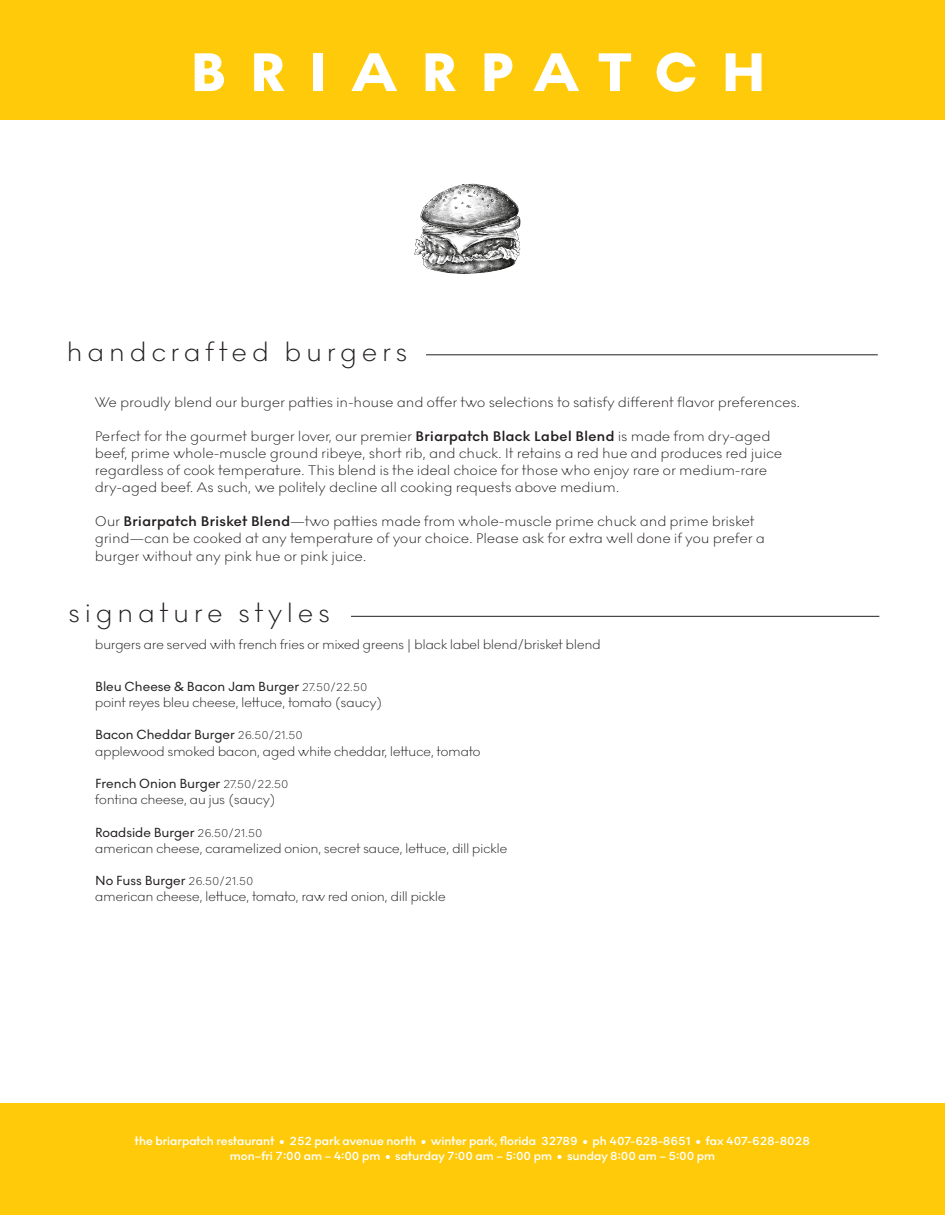
<style>
.page{position:relative;width:945px;height:1215px;background:#fff}
.page>*{position:absolute;margin:0;border:0;box-sizing:border-box;transform-origin:0 0}
.t1{font:800 55.5px "Noir No 1";letter-spacing:.45em;color:#fff}
.t2{font:100 27px "Noir No 1";letter-spacing:.2em;color:#231f20}
.t3{font:100 14.25px/17.1px "Noir No 1";letter-spacing:.03em;color:#231f20}
.t4{font:100 13.5px/16.2px "Noir No 1";letter-spacing:.01em;color:#231f20}
.t5{font:600 12px/14.4px "Noir No 1";color:#fff;text-align:center}
.s1{font-weight:600}
.s2{font-weight:400}
.s3{font-size:11.7px}
</style>
<div class="page">
<div style="left:0;top:0;width:945px;height:120px;background:#feca0a"></div>
<div style="left:0;top:1103px;width:945px;height:112px;background:#feca0a"></div>
<hr style="left:426px;top:354px;width:452px;height:1px;background:#231f20">
<img style="left:414px;top:183px;width:107px;height:91px">
<hr style="left:351px;top:616px;width:528px;height:1px;background:#231f20">
<h1 class="t1" style="left:191px;top:31px;width:576px">BRIARPATCH</h1>
<h2 class="t2" style="left:67px;top:332px;width:342px">handcrafted burgers</h2>
<p class="t3" style="left:95px;top:393px;width:706px">We proudly blend our burger patties in-house and offer two selections to satisfy different flavor preferences.</p>
<p class="t3" style="left:95px;top:427px;width:688px">Perfect for the gourmet burger lover, our premier <span class="s1">Briarpatch Black Label Blend</span> is made from dry-aged beef, prime whole-muscle ground ribeye, short rib, and chuck. It retains a red hue and produces red juice regardless of cook temperature. This blend is the ideal choice for those who enjoy rare or medium-rare dry-aged beef. As such, we politely decline all cooking requests above medium.</p>
<p class="t3" style="left:95px;top:513px;width:671px">Our <span class="s1">Briarpatch Brisket Blend</span>—two patties made from whole-muscle prime chuck and prime brisket grind—can be cooked at any temperature of your choice. Please ask for extra well done if you prefer a burger without any pink hue or pink juice.</p>
<h2 class="t2" style="left:69px;top:593px;width:262px">signature styles</h2>
<p class="t4" style="left:95px;top:636px;width:507px">burgers are served with french fries or mixed greens | black label blend/brisket blend</p>
<p class="t4" style="left:95px;top:678px;width:289px"><span class="s2">Bleu Cheese &amp; Bacon Jam Burger</span> <span class="s3">27.50/22.50 </span>point reyes bleu cheese, lettuce, tomato (saucy)</p>
<p class="t4" style="left:95px;top:726px;width:387px"><span class="s2">Bacon Cheddar Burger</span> <span class="s3">26.50/21.50<br></span>applewood smoked bacon, aged white cheddar, lettuce, tomato</p>
<p class="t4" style="left:95px;top:775px;width:195px"><span class="s2">French Onion Burger</span> <span class="s3">27.50/22.50 </span>fontina cheese, au jus (saucy)</p>
<p class="t4" style="left:95px;top:823px;width:414px"><span class="s2">Roadside Burger</span> <span class="s3">26.50/21.50<br></span>american cheese, caramelized onion, secret sauce, lettuce, dill pickle</p>
<p class="t4" style="left:95px;top:872px;width:352px"><span class="s2">No Fuss Burger</span> <span class="s3">26.50/21.50<br></span>american cheese, lettuce, tomato, raw red onion, dill pickle</p>
<p class="t5" style="left:135px;top:1134px;width:677px">the briarpatch restaurant • 252 park avenue north • winter park, florida 32789 • ph 407-628-8651 • fax 407-628-8028 mon–fri 7:00 am – 4:00 pm • saturday 7:00 am – 5:00 pm • sunday 8:00 am – 5:00 pm</p>
</div>
